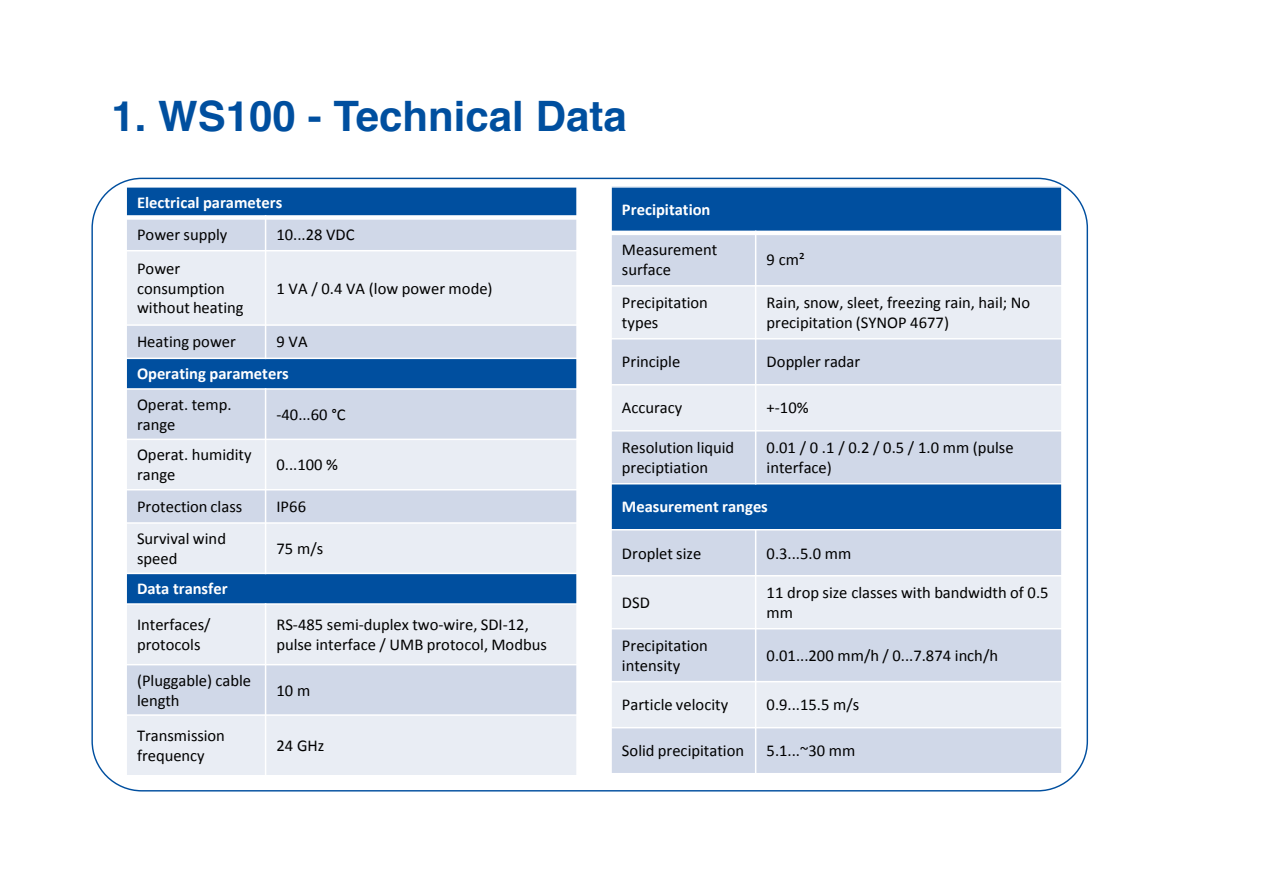
<style>
.page{position:relative;width:1263px;height:893px;background:#fff}
.page>*{position:absolute;margin:0;border:0;box-sizing:border-box;transform-origin:0 0}
.t1{font:700 42px "Helvetica";color:#004f9f}
.t2{font:16.5px/19.8px "Calibri";color:#000}
.t3{font:700 16.5px "Calibri";color:#fff}
</style>
<div class="page">
<div style="left:126px;top:187px;width:451px;height:30px;background:#004f9f"></div>
<div style="left:126px;top:217px;width:140px;height:34px;background:#d0d8e8"></div>
<div style="left:266px;top:217px;width:311px;height:34px;background:#d0d8e8"></div>
<div style="left:126px;top:251px;width:140px;height:74px;background:#e9edf4"></div>
<div style="left:266px;top:251px;width:311px;height:74px;background:#e9edf4"></div>
<div style="left:126px;top:325px;width:140px;height:33px;background:#d0d8e8"></div>
<div style="left:266px;top:325px;width:311px;height:33px;background:#d0d8e8"></div>
<div style="left:126px;top:358px;width:451px;height:31px;background:#004f9f"></div>
<div style="left:126px;top:389px;width:140px;height:50px;background:#d0d8e8"></div>
<div style="left:266px;top:389px;width:311px;height:50px;background:#d0d8e8"></div>
<div style="left:126px;top:439px;width:140px;height:51px;background:#e9edf4"></div>
<div style="left:266px;top:439px;width:311px;height:51px;background:#e9edf4"></div>
<div style="left:126px;top:490px;width:140px;height:33px;background:#d0d8e8"></div>
<div style="left:266px;top:490px;width:311px;height:33px;background:#d0d8e8"></div>
<div style="left:126px;top:523px;width:140px;height:50px;background:#e9edf4"></div>
<div style="left:266px;top:523px;width:311px;height:50px;background:#e9edf4"></div>
<div style="left:126px;top:573px;width:451px;height:31px;background:#004f9f"></div>
<div style="left:126px;top:604px;width:140px;height:61px;background:#e9edf4"></div>
<div style="left:266px;top:604px;width:311px;height:61px;background:#e9edf4"></div>
<div style="left:126px;top:665px;width:140px;height:50px;background:#d0d8e8"></div>
<div style="left:266px;top:665px;width:311px;height:50px;background:#d0d8e8"></div>
<div style="left:126px;top:715px;width:140px;height:61px;background:#e9edf4"></div>
<div style="left:266px;top:715px;width:311px;height:61px;background:#e9edf4"></div>
<hr style="left:265px;top:215px;width:1px;height:144px;background:#fff">
<hr style="left:265px;top:388px;width:1px;height:186px;background:#fff">
<hr style="left:265px;top:603px;width:1px;height:173px;background:#fff">
<div style="left:125px;top:215px;width:453px;height:5px;background:#fff"></div>
<hr style="left:125px;top:250px;width:453px;height:1px;background:#fff">
<hr style="left:125px;top:324px;width:453px;height:2px;background:#fff">
<hr style="left:125px;top:358px;width:453px;height:1px;background:#fff">
<hr style="left:125px;top:388px;width:453px;height:2px;background:#fff">
<hr style="left:125px;top:439px;width:453px;height:1px;background:#fff">
<hr style="left:125px;top:489px;width:453px;height:1px;background:#fff">
<hr style="left:125px;top:522px;width:453px;height:2px;background:#fff">
<hr style="left:125px;top:573px;width:453px;height:1px;background:#fff">
<hr style="left:125px;top:603px;width:453px;height:2px;background:#fff">
<hr style="left:125px;top:664px;width:453px;height:1px;background:#fff">
<hr style="left:125px;top:714px;width:453px;height:2px;background:#fff">
<hr style="left:125px;top:186px;width:2px;height:590px;background:#fff">
<hr style="left:576px;top:186px;width:2px;height:590px;background:#fff">
<hr style="left:125px;top:186px;width:453px;height:2px;background:#fff">
<hr style="left:125px;top:775px;width:453px;height:1px;background:#fff">
<div style="left:611px;top:187px;width:451px;height:46px;background:#004f9f"></div>
<div style="left:611px;top:233px;width:145px;height:53px;background:#d0d8e8"></div>
<div style="left:756px;top:233px;width:306px;height:53px;background:#d0d8e8"></div>
<div style="left:611px;top:286px;width:145px;height:53px;background:#e9edf4"></div>
<div style="left:756px;top:286px;width:306px;height:53px;background:#e9edf4"></div>
<div style="left:611px;top:339px;width:145px;height:46px;background:#d0d8e8"></div>
<div style="left:756px;top:339px;width:306px;height:46px;background:#d0d8e8"></div>
<div style="left:611px;top:385px;width:145px;height:46px;background:#e9edf4"></div>
<div style="left:756px;top:385px;width:306px;height:46px;background:#e9edf4"></div>
<div style="left:611px;top:431px;width:145px;height:53px;background:#d0d8e8"></div>
<div style="left:756px;top:431px;width:306px;height:53px;background:#d0d8e8"></div>
<div style="left:611px;top:484px;width:451px;height:46px;background:#004f9f"></div>
<div style="left:611px;top:530px;width:145px;height:46px;background:#d0d8e8"></div>
<div style="left:756px;top:530px;width:306px;height:46px;background:#d0d8e8"></div>
<div style="left:611px;top:576px;width:145px;height:53px;background:#e9edf4"></div>
<div style="left:756px;top:576px;width:306px;height:53px;background:#e9edf4"></div>
<div style="left:611px;top:629px;width:145px;height:53px;background:#d0d8e8"></div>
<div style="left:756px;top:629px;width:306px;height:53px;background:#d0d8e8"></div>
<div style="left:611px;top:682px;width:145px;height:46px;background:#e9edf4"></div>
<div style="left:756px;top:682px;width:306px;height:46px;background:#e9edf4"></div>
<div style="left:611px;top:728px;width:145px;height:46px;background:#d0d8e8"></div>
<div style="left:756px;top:728px;width:306px;height:46px;background:#d0d8e8"></div>
<hr style="left:755px;top:231px;width:1px;height:253px;background:#fff">
<hr style="left:755px;top:529px;width:1px;height:245px;background:#fff">
<hr style="left:610px;top:231px;width:453px;height:4px;background:#fff">
<hr style="left:610px;top:285px;width:453px;height:2px;background:#fff">
<hr style="left:610px;top:338px;width:453px;height:1px;background:#fff">
<hr style="left:610px;top:384px;width:453px;height:2px;background:#fff">
<hr style="left:610px;top:430px;width:453px;height:2px;background:#fff">
<hr style="left:610px;top:483px;width:453px;height:1px;background:#fff">
<hr style="left:610px;top:529px;width:453px;height:1px;background:#fff">
<hr style="left:610px;top:575px;width:453px;height:1px;background:#fff">
<hr style="left:610px;top:628px;width:453px;height:1px;background:#fff">
<hr style="left:610px;top:681px;width:453px;height:1px;background:#fff">
<hr style="left:610px;top:727px;width:453px;height:1px;background:#fff">
<hr style="left:610px;top:186px;width:2px;height:588px;background:#fff">
<hr style="left:1061px;top:186px;width:2px;height:588px;background:#fff">
<hr style="left:610px;top:186px;width:453px;height:2px;background:#fff">
<hr style="left:610px;top:773px;width:453px;height:1px;background:#fff">
<h1 class="t1" style="left:112px;top:88px;width:517px">1. WS100 - Technical Data</h1>
<p class="t3" style="left:137px;top:192px;width:147px">Electrical parameters</p>
<p class="t2" style="left:137px;top:224px;width:92px">Power supply</p>
<p class="t2" style="left:276px;top:224px;width:80px">10...28 VDC</p>
<p class="t2" style="left:137px;top:258px;width:108px">Power consumption without heating</p>
<p class="t2" style="left:276px;top:278px;width:218px">1 VA / 0.4 VA (low power mode)</p>
<p class="t2" style="left:137px;top:332px;width:100px">Heating power</p>
<p class="t2" style="left:276px;top:332px;width:33px">9 VA</p>
<p class="t3" style="left:137px;top:363px;width:153px">Operating parameters</p>
<p class="t2" style="left:137px;top:395px;width:96px">Operat. temp. range</p>
<p class="t2" style="left:276px;top:404px;width:71px">-40...60 °C</p>
<p class="t2" style="left:137px;top:445px;width:116px">Operat. humidity range</p>
<p class="t2" style="left:276px;top:455px;width:63px">0...100 %</p>
<p class="t2" style="left:137px;top:497px;width:107px">Protection class</p>
<p class="t2" style="left:276px;top:497px;width:31px">IP66</p>
<p class="t2" style="left:137px;top:529px;width:90px">Survival wind speed</p>
<p class="t2" style="left:276px;top:539px;width:48px">75 m/s</p>
<p class="t3" style="left:137px;top:578px;width:92px">Data transfer</p>
<p class="t2" style="left:137px;top:615px;width:75px">Interfaces/ protocols</p>
<p class="t2" style="left:276px;top:615px;width:272px">RS-485 semi-duplex two-wire, SDI-12, pulse interface / UMB protocol, Modbus</p>
<p class="t2" style="left:137px;top:670px;width:116px">(Pluggable) cable length</p>
<p class="t2" style="left:276px;top:680px;width:35px">10 m</p>
<p class="t2" style="left:137px;top:726px;width:89px">Transmission frequency</p>
<p class="t2" style="left:276px;top:736px;width:49px">24 GHz</p>
<p class="t3" style="left:622px;top:199px;width:90px">Precipitation</p>
<p class="t2" style="left:622px;top:240px;width:97px">Measurement surface</p>
<p class="t2" style="left:767px;top:250px;width:40px">9 cm²</p>
<p class="t2" style="left:622px;top:293px;width:87px">Precipitation types</p>
<p class="t2" style="left:767px;top:293px;width:265px">Rain, snow, sleet, freezing rain, hail; No precipitation (SYNOP 4677)</p>
<p class="t2" style="left:622px;top:352px;width:60px">Principle</p>
<p class="t2" style="left:767px;top:352px;width:95px">Doppler radar</p>
<p class="t2" style="left:622px;top:398px;width:62px">Accuracy</p>
<p class="t2" style="left:767px;top:398px;width:44px">+-10%</p>
<p class="t2" style="left:622px;top:438px;width:114px">Resolution liquid preciptiation</p>
<p class="t2" style="left:767px;top:438px;width:249px">0.01 / 0 .1 / 0.2 / 0.5 / 1.0 mm (pulse interface)</p>
<p class="t3" style="left:622px;top:496px;width:147px">Measurement ranges</p>
<p class="t2" style="left:622px;top:543px;width:81px">Droplet size</p>
<p class="t2" style="left:767px;top:543px;width:86px">0.3...5.0 mm</p>
<p class="t2" style="left:622px;top:593px;width:30px">DSD</p>
<p class="t2" style="left:767px;top:583px;width:283px">11 drop size classes with bandwidth of 0.5 mm</p>
<p class="t2" style="left:622px;top:636px;width:87px">Precipitation intensity</p>
<p class="t2" style="left:767px;top:646px;width:233px">0.01...200 mm/h / 0...7.874 inch/h</p>
<p class="t2" style="left:622px;top:695px;width:108px">Particle velocity</p>
<p class="t2" style="left:767px;top:695px;width:94px">0.9...15.5 m/s</p>
<p class="t2" style="left:622px;top:741px;width:124px">Solid precipitation</p>
<p class="t2" style="left:767px;top:741px;width:90px">5.1...~30 mm</p>
</div>
